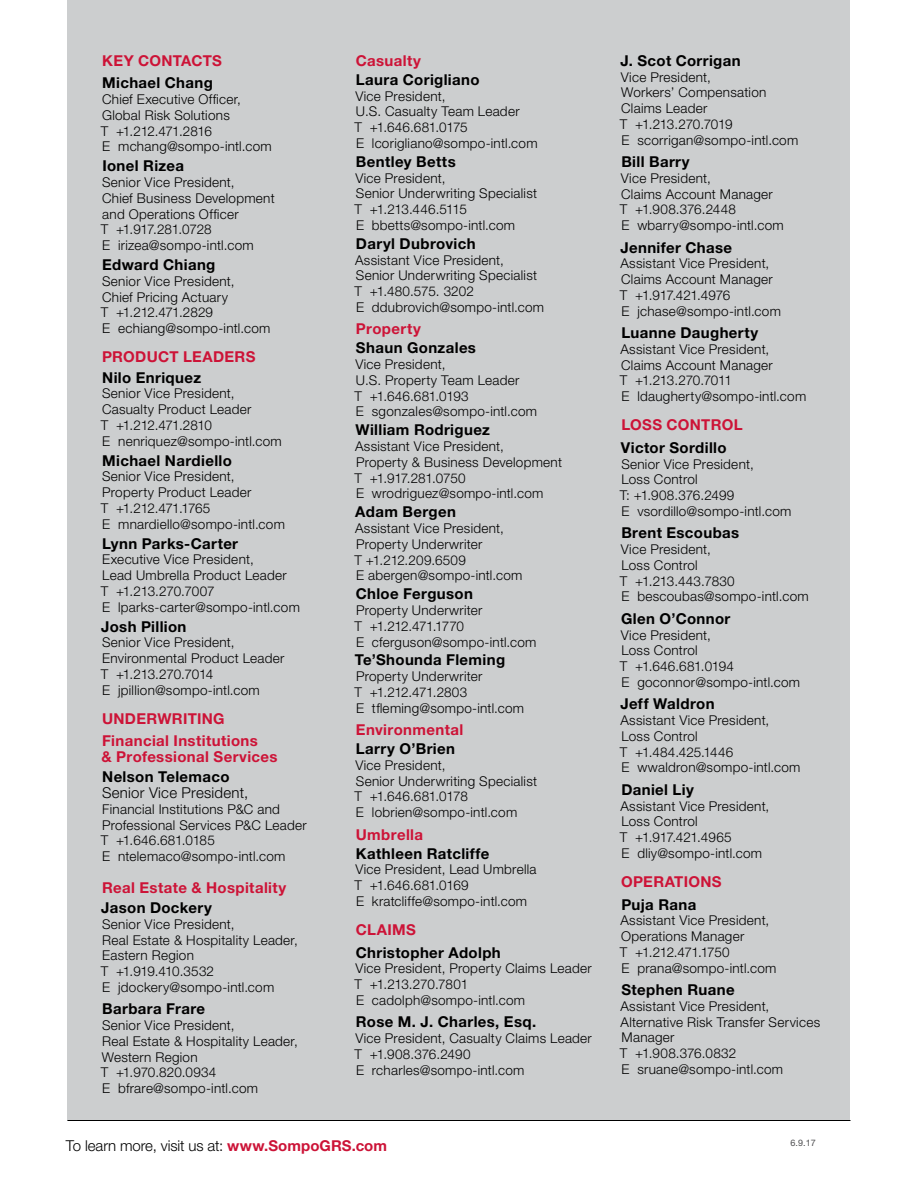
<style>
.page{position:relative;width:918px;height:1188px;background:#fff}
.page>*{position:absolute;margin:0;border:0;box-sizing:border-box;transform-origin:0 0}
.t1{font:700 15px "Helvetica Neue";letter-spacing:.025em;color:#000}
.t2{font:700 15px/22.5px "Helvetica Neue";letter-spacing:.025em;color:#cc1337}
.t3{font:300 15px "Helvetica Neue";letter-spacing:.005em;color:#000}
.t4{font:300 13.5px/15.8px "Helvetica Neue";letter-spacing:.02em;color:#000}
.t5{font:9px "Helvetica Neue";color:#4d4d4f}
.s1{font-weight:700;color:#cc1337}
</style>
<div class="page">
<div style="left:68px;top:0;width:782px;height:1120px;background:#cccecf"></div>
<hr style="left:68px;top:1120px;width:782px;height:1px;background:#000">
<p class="t2" style="left:102px;top:49px;width:121px">KEY CONTACTS</p>
<p class="t1" style="left:102px;top:74px;width:112px">Michael Chang</p>
<p class="t4" style="left:101px;top:91px;width:173px">Chief Executive Officer,<br>Global Risk Solutions<br>T +1.212.471.2816<br>E mchang@sompo-intl.com</p>
<p class="t1" style="left:102px;top:157px;width:83px">Ionel Rizea</p>
<p class="t4" style="left:101px;top:174px;width:175px">Senior Vice President,<br>Chief Business Development and Operations Officer<br>T +1.917.281.0728<br>E irizea@sompo-intl.com</p>
<p class="t1" style="left:102px;top:256px;width:115px">Edward Chiang</p>
<p class="t4" style="left:101px;top:273px;width:171px">Senior Vice President,<br>Chief Pricing Actuary<br>T +1.212.471.2829<br>E echiang@sompo-intl.com</p>
<p class="t2" style="left:102px;top:346px;width:155px">PRODUCT LEADERS</p>
<p class="t1" style="left:102px;top:368px;width:100px">Nilo Enriquez</p>
<p class="t4" style="left:101px;top:385px;width:183px">Senior Vice President,<br>Casualty Product Leader<br>T +1.212.471.2810<br>E nenriquez@sompo-intl.com</p>
<p class="t1" style="left:102px;top:451px;width:131px">Michael Nardiello</p>
<p class="t4" style="left:101px;top:468px;width:186px">Senior Vice President,<br>Property Product Leader<br>T +1.212.471.1765<br>E mnardiello@sompo-intl.com</p>
<p class="t1" style="left:102px;top:534px;width:137px">Lynn Parks-Carter</p>
<p class="t4" style="left:101px;top:551px;width:201px">Executive Vice President,<br>Lead Umbrella Product Leader<br>T +1.213.270.7007<br>E lparks-carter@sompo-intl.com</p>
<p class="t1" style="left:101px;top:617px;width:87px">Josh Pillion</p>
<p class="t4" style="left:101px;top:635px;width:185px">Senior Vice President,<br>Environmental Product Leader<br>T +1.213.270.7014<br>E jpillion@sompo-intl.com</p>
<p class="t2" style="left:102px;top:707px;width:157px">UNDERWRITING<br>Financial Institutions</p>
<p class="t2" style="left:102px;top:745px;width:178px">&amp; Professional Services</p>
<p class="t1" style="left:102px;top:768px;width:129px">Nelson Telemaco</p>
<p class="t3" style="left:102px;top:784px;width:148px">Senior Vice President,</p>
<p class="t4" style="left:101px;top:801px;width:207px">Financial Institutions P&amp;C and<br>Professional Services P&amp;C Leader<br>T +1.646.681.0185<br>E ntelemaco@sompo-intl.com</p>
<p class="t2" style="left:102px;top:876px;width:186px">Real Estate &amp; Hospitality</p>
<p class="t1" style="left:101px;top:898px;width:112px">Jason Dockery</p>
<p class="t4" style="left:101px;top:916px;width:199px">Senior Vice President,<br>Real Estate &amp; Hospitality Leader,<br>Eastern Region<br>T +1.919.410.3532<br>E jdockery@sompo-intl.com</p>
<p class="t1" style="left:102px;top:1000px;width:105px">Barbara Frare</p>
<p class="t4" style="left:101px;top:1017px;width:199px">Senior Vice President,<br>Real Estate &amp; Hospitality Leader,<br>Western Region<br>T +1.970.820.0934<br>E bfrare@sompo-intl.com</p>
<p class="t2" style="left:356px;top:49px;width:67px">Casualty</p>
<p class="t1" style="left:356px;top:70px;width:125px">Laura Corigliano</p>
<p class="t4" style="left:354px;top:88px;width:185px">Vice President,<br>U.S. Casualty Team Leader<br>T +1.646.681.0175<br>E lcorigliano@sompo-intl.com</p>
<p class="t1" style="left:356px;top:152px;width:101px">Bentley Betts</p>
<p class="t4" style="left:354px;top:170px;width:184px">Vice President,<br>Senior Underwriting Specialist<br>T +1.213.446.5115<br>E bbetts@sompo-intl.com</p>
<p class="t1" style="left:356px;top:234px;width:121px">Daryl Dubrovich</p>
<p class="t4" style="left:354px;top:252px;width:191px">Assistant Vice President,<br>Senior Underwriting Specialist<br>T +1.480.575. 3202<br>E ddubrovich@sompo-intl.com</p>
<p class="t2" style="left:356px;top:317px;width:66px">Property</p>
<p class="t1" style="left:356px;top:339px;width:122px">Shaun Gonzales</p>
<p class="t4" style="left:354px;top:356px;width:184px">Vice President,<br>U.S. Property Team Leader<br>T +1.646.681.0193<br>E sgonzales@sompo-intl.com</p>
<p class="t1" style="left:356px;top:421px;width:136px">William Rodriguez</p>
<p class="t4" style="left:354px;top:438px;width:209px">Assistant Vice President,<br>Property &amp; Business Development<br>T +1.917.281.0750<br>E wrodriguez@sompo-intl.com</p>
<p class="t1" style="left:355px;top:503px;width:102px">Adam Bergen</p>
<p class="t4" style="left:354px;top:520px;width:169px">Assistant Vice President,<br>Property Underwriter<br>T +1.212.209.6509<br>E abergen@sompo-intl.com</p>
<p class="t1" style="left:356px;top:585px;width:119px">Chloe Ferguson</p>
<p class="t4" style="left:354px;top:602px;width:184px">Property Underwriter<br>T +1.212.471.1770<br>E cferguson@sompo-intl.com</p>
<p class="t1" style="left:355px;top:651px;width:152px">Te’Shounda Fleming</p>
<p class="t4" style="left:354px;top:668px;width:171px">Property Underwriter<br>T +1.212.471.2803<br>E tfleming@sompo-intl.com</p>
<p class="t2" style="left:356px;top:718px;width:109px">Environmental</p>
<p class="t1" style="left:356px;top:740px;width:101px">Larry O’Brien</p>
<p class="t4" style="left:354px;top:757px;width:184px">Vice President,<br>Senior Underwriting Specialist<br>T +1.646.681.0178<br>E lobrien@sompo-intl.com</p>
<p class="t2" style="left:356px;top:823px;width:69px">Umbrella</p>
<p class="t1" style="left:356px;top:844px;width:135px">Kathleen Ratcliffe</p>
<p class="t4" style="left:354px;top:861px;width:184px">Vice President, Lead Umbrella<br>T +1.646.681.0169<br>E kratcliffe@sompo-intl.com</p>
<p class="t2" style="left:356px;top:918px;width:62px">CLAIMS</p>
<p class="t1" style="left:356px;top:943px;width:147px">Christopher Adolph</p>
<p class="t4" style="left:354px;top:960px;width:239px">Vice President, Property Claims Leader<br>T +1.213.270.7801<br>E cadolph@sompo-intl.com</p>
<p class="t1" style="left:356px;top:1013px;width:182px">Rose M. J. Charles, Esq.</p>
<p class="t4" style="left:354px;top:1030px;width:239px">Vice President, Casualty Claims Leader<br>T +1.908.376.2490<br>E rcharles@sompo-intl.com</p>
<p class="t1" style="left:620px;top:51px;width:122px">J. Scot Corrigan</p>
<p class="t4" style="left:620px;top:69px;width:180px">Vice President,<br>Workers’ Compensation<br>Claims Leader<br>T +1.213.270.7019<br>E scorrigan@sompo-intl.com</p>
<p class="t1" style="left:621px;top:153px;width:70px">Bill Barry</p>
<p class="t4" style="left:620px;top:170px;width:165px">Vice President,<br>Claims Account Manager<br>T +1.908.376.2448<br>E wbarry@sompo-intl.com</p>
<p class="t1" style="left:620px;top:238px;width:113px">Jennifer Chase</p>
<p class="t4" style="left:620px;top:255px;width:163px">Assistant Vice President,<br>Claims Account Manager<br>T +1.917.421.4976<br>E jchase@sompo-intl.com</p>
<p class="t1" style="left:621px;top:324px;width:138px">Luanne Daugherty</p>
<p class="t4" style="left:620px;top:341px;width:188px">Assistant Vice President,<br>Claims Account Manager<br>T +1.213.270.7011<br>E ldaugherty@sompo-intl.com</p>
<p class="t2" style="left:621px;top:414px;width:123px">LOSS CONTROL</p>
<p class="t1" style="left:621px;top:438px;width:107px">Victor Sordillo</p>
<p class="t4" style="left:620px;top:456px;width:173px">Senior Vice President,<br>Loss Control<br>T: +1.908.376.2499<br>E vsordillo@sompo-intl.com</p>
<p class="t1" style="left:621px;top:524px;width:119px">Brent Escoubas</p>
<p class="t4" style="left:620px;top:541px;width:190px">Vice President,<br>Loss Control<br>T +1.213.443.7830<br>E bescoubas@sompo-intl.com</p>
<p class="t1" style="left:621px;top:609px;width:111px">Glen O’Connor</p>
<p class="t4" style="left:620px;top:627px;width:182px">Vice President,<br>Loss Control<br>T +1.646.681.0194<br>E goconnor@sompo-intl.com</p>
<p class="t1" style="left:620px;top:695px;width:96px">Jeff Waldron</p>
<p class="t4" style="left:620px;top:712px;width:182px">Assistant Vice President,<br>Loss Control<br>T +1.484.425.1446<br>E wwaldron@sompo-intl.com</p>
<p class="t1" style="left:621px;top:780px;width:74px">Daniel Liy</p>
<p class="t4" style="left:620px;top:798px;width:151px">Assistant Vice President,<br>Loss Control<br>T +1.917.421.4965<br>E dliy@sompo-intl.com</p>
<p class="t2" style="left:621px;top:870px;width:102px">OPERATIONS</p>
<p class="t1" style="left:621px;top:895px;width:77px">Puja Rana</p>
<p class="t4" style="left:620px;top:912px;width:158px">Assistant Vice President,<br>Operations Manager<br>T +1.212.471.1750<br>E prana@sompo-intl.com</p>
<p class="t1" style="left:621px;top:981px;width:115px">Stephen Ruane</p>
<p class="t4" style="left:620px;top:998px;width:202px">Assistant Vice President,<br>Alternative Risk Transfer Services<br>Manager<br>T +1.908.376.0832<br>E sruane@sompo-intl.com</p>
<p class="t3" style="left:66px;top:1137px;width:323px">To learn more, visit us at: <span class="s1">www.SompoGRS.com</span></p>
<p class="t5" style="left:790px;top:1138px;width:27px">6.9.17</p>
</div>
